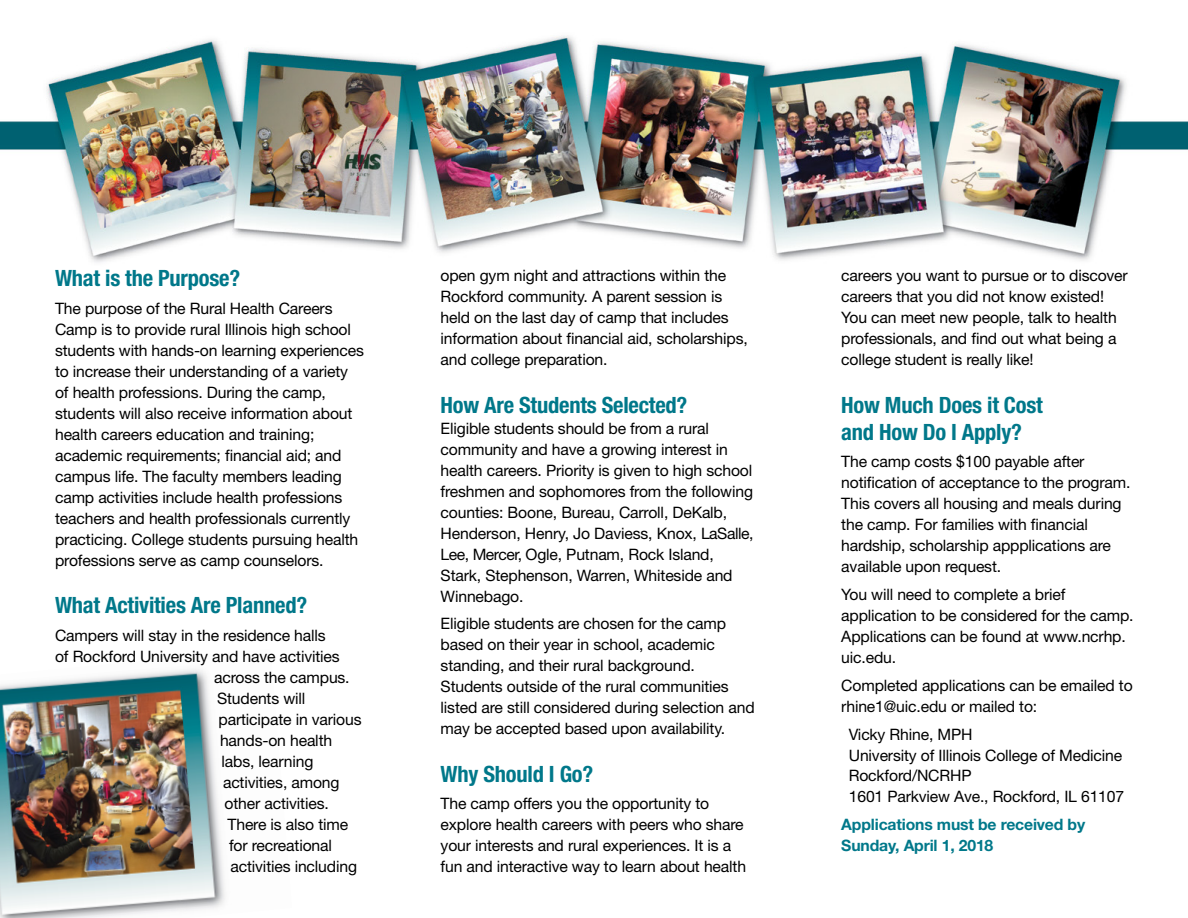
<style>
.page{position:relative;width:1188px;height:918px;background:#fff}
.page>*{position:absolute;margin:0;border:0;box-sizing:border-box;transform-origin:0 0}
.t1{font:700 condensed 22.5px/27px "Helvetica Neue LT";letter-spacing:-.01em;color:#00788a}
.t2{font:15.75px/21px "Helvetica Neue LT";letter-spacing:-.01em;color:#000}
.t3{font:700 15.75px/21px "Helvetica Neue LT";letter-spacing:-.01em;color:#00788a}
</style>
<div class="page">
<img style="left:0;top:669px;width:225px;height:249px">
<img style="left:0;top:35px;width:1188px;height:227px">
<h1 class="t1" style="left:55px;top:265px;width:187px">What is the Purpose?</h1>
<p class="t2" style="left:55px;top:298px;width:310px">The purpose of the Rural Health Careers Camp is to provide rural Illinois high school students with hands-on learning experiences to increase their understanding of a variety of health professions. During the camp, students will also receive information about health careers education and training; academic requirements; financial aid; and campus life. The faculty members leading camp activities include health professions teachers and health professionals currently practicing. College students pursuing health professions serve as camp counselors.</p>
<h1 class="t1" style="left:55px;top:592px;width:254px">What Activities Are Planned?</h1>
<p class="t2" style="left:55px;top:625px;width:272px">Campers will stay in the residence halls</p>
<p class="t2" style="left:55px;top:646px;width:286px">of Rockford University and have activities</p>
<p class="t2" style="left:214px;top:667px;width:137px">across the campus.</p>
<p class="t2" style="left:217px;top:688px;width:90px">Students will</p>
<p class="t2" style="left:219px;top:709px;width:145px">participate in various</p>
<p class="t2" style="left:220px;top:730px;width:114px">hands-on health</p>
<p class="t2" style="left:222px;top:751px;width:93px">labs, learning</p>
<p class="t2" style="left:223px;top:772px;width:118px">activities, among</p>
<p class="t2" style="left:225px;top:793px;width:106px">other activities.</p>
<p class="t2" style="left:228px;top:814px;width:122px">There is also time</p>
<p class="t2" style="left:229px;top:835px;width:104px">for recreational</p>
<p class="t2" style="left:231px;top:856px;width:128px">activities including</p>
<p class="t2" style="left:441px;top:265px;width:309px">open gym night and attractions within the Rockford community. A parent session is held on the last day of camp that includes information about financial aid, scholarships, and college preparation.</p>
<h1 class="t1" style="left:441px;top:391px;width:248px">How Are Students Selected?</h1>
<p class="t2" style="left:441px;top:417px;width:314px">Eligible students should be from a rural community and have a growing interest in health careers. Priority is given to high school freshmen and sophomores from the following counties: Boone, Bureau, Carroll, DeKalb, Henderson, Henry, Jo Daviess, Knox, LaSalle, Lee, Mercer, Ogle, Putnam, Rock Island, Stark, Stephenson, Warren, Whiteside and Winnebago.</p>
<p class="t2" style="left:441px;top:613px;width:316px">Eligible students are chosen for the camp based on their year in school, academic standing, and their rural background.<br>Students outside of the rural communities listed are still considered during selection and may be accepted based upon availability.</p>
<h1 class="t1" style="left:441px;top:760px;width:154px">Why Should I Go?</h1>
<p class="t2" style="left:441px;top:793px;width:307px">The camp offers you the opportunity to explore health careers with peers who share your interests and rural experiences. It is a fun and interactive way to learn about health</p>
<p class="t2" style="left:841px;top:265px;width:288px">careers you want to pursue or to discover careers that you did not know existed!<br>You can meet new people, talk to health professionals, and find out what being a college student is really like!</p>
<h1 class="t1" style="left:841px;top:391px;width:203px">How Much Does it Cost and How Do I Apply?</h1>
<p class="t2" style="left:841px;top:451px;width:291px">The camp costs $100 payable after notification of acceptance to the program.<br>This covers all housing and meals during the camp. For families with financial hardship, scholarship appplications are available upon request.</p>
<p class="t2" style="left:841px;top:584px;width:294px">You will need to complete a brief application to be considered for the camp.<br>Applications can be found at www.ncrhp. uic.edu.</p>
<p class="t2" style="left:841px;top:674px;width:293px">Completed applications can be emailed to rhine1@uic.edu or mailed to:</p>
<p class="t2" style="left:849px;top:723px;width:277px">Vicky Rhine, MPH<br>University of Illinois College of Medicine<br>Rockford/NCRHP<br>1601 Parkview Ave., Rockford, IL 61107</p>
<p class="t3" style="left:841px;top:814px;width:245px">Applications must be received by<br>Sunday, April 1, 2018</p>
</div>
